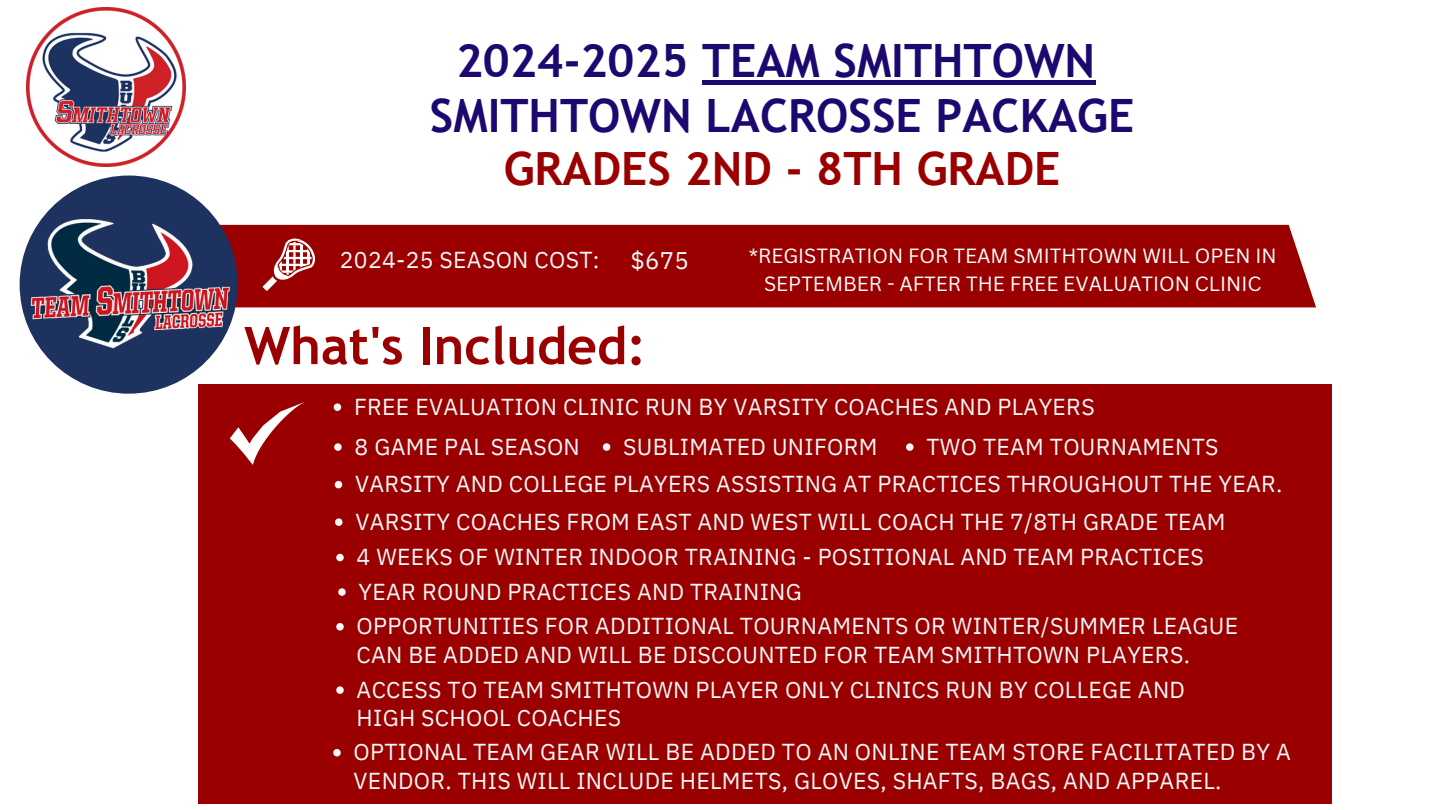
<style>
.page{position:relative;width:1440px;height:810px;background:#fff}
.page>*{position:absolute;margin:0;border:0;box-sizing:border-box;transform-origin:0 0}
.t1{font:700 52px "Trebuchet MS";color:#9a0000}
.t2{font:700 46px/53.2px "Trebuchet MS";color:#1c086f;text-align:center}
.t3{font:24px "IBM Plex Sans";color:#f6f7f9}
.t4{font:23px/28.5px "IBM Plex Sans";letter-spacing:.01em;color:#f6f7f9}
.t5{font:20px/27.8px "Canva Sans";color:#fff;text-align:center}
.s1{color:#9a0000}
</style>
<div class="page">
<div style="left:230px;top:225px;width:1086px;height:82px;background:#9a0000"></div>
<div style="left:20px;top:176px;width:218px;height:218px;background:#1e3260;border-radius:50%"></div>
<img style="left:27px;top:8px;width:158px;height:158px">
<div style="left:199px;top:384px;width:1133px;height:419px;background:#9a0000"></div>
<svg style="left:230px;top:402px;width:75px;height:63px"></svg>
<svg style="left:263px;top:239px;width:52px;height:52px"></svg>
<svg style="left:334px;top:443px;width:8px;height:8px"></svg>
<img style="left:31px;top:219px;width:199px;height:130px">
<hr style="left:702px;top:80px;width:393px;height:4px;background:#1c086f">
<svg style="left:334px;top:403px;width:7px;height:8px"></svg>
<svg style="left:336px;top:554px;width:8px;height:7px"></svg>
<svg style="left:336px;top:623px;width:8px;height:8px"></svg>
<svg style="left:333px;top:749px;width:8px;height:7px"></svg>
<svg style="left:336px;top:686px;width:8px;height:8px"></svg>
<svg style="left:338px;top:588px;width:8px;height:8px"></svg>
<svg style="left:335px;top:481px;width:7px;height:7px"></svg>
<svg style="left:603px;top:443px;width:7px;height:8px"></svg>
<svg style="left:906px;top:443px;width:8px;height:8px"></svg>
<svg style="left:335px;top:518px;width:8px;height:8px"></svg>
<p class="t2" style="left:456px;top:34px;width:641px">2024-2025 TEAM SMITHTOWN</p>
<p class="t2" style="left:430px;top:89px;width:706px">SMITHTOWN LACROSSE PACKAGE<br><span class="s1">GRADES 2ND - 8TH GRADE</span></p>
<p class="t4" style="left:340px;top:245px;width:261px">2024-25 SEASON COST:</p>
<p class="t3" style="left:630px;top:245px;width:60px">$675</p>
<h1 class="t1" style="left:244px;top:315px;width:403px">What's Included:</h1>
<p class="t5" style="left:749px;top:242px;width:530px">*REGISTRATION FOR TEAM SMITHTOWN WILL OPEN IN<br>SEPTEMBER - AFTER THE FREE EVALUATION CLINIC</p>
<h3 class="t4" style="left:354px;top:392px;width:742px">FREE EVALUATION CLINIC RUN BY VARSITY COACHES AND PLAYERS</h3>
<h2 class="t4" style="left:355px;top:432px;width:227px">8 GAME PAL SEASON</h2>
<p class="t4" style="left:623px;top:432px;width:256px">SUBLIMATED UNIFORM</p>
<p class="t4" style="left:926px;top:432px;width:294px">TWO TEAM TOURNAMENTS</p>
<p class="t4" style="left:355px;top:469px;width:929px">VARSITY AND COLLEGE PLAYERS ASSISTING AT PRACTICES THROUGHOUT THE YEAR.</p>
<p class="t4" style="left:355px;top:507px;width:872px">VARSITY COACHES FROM EAST AND WEST WILL COACH THE 7/8TH GRADE TEAM</p>
<h4 class="t4" style="left:357px;top:542px;width:849px">4 WEEKS OF WINTER INDOOR TRAINING - POSITIONAL AND TEAM PRACTICES</h4>
<p class="t4" style="left:359px;top:577px;width:445px">YEAR ROUND PRACTICES AND TRAINING</p>
<p class="t4" style="left:357px;top:611px;width:883px">OPPORTUNITIES FOR ADDITIONAL TOURNAMENTS OR WINTER/SUMMER LEAGUE<br>CAN BE ADDED AND WILL BE DISCOUNTED FOR TEAM SMITHTOWN PLAYERS.</p>
<p class="t4" style="left:357px;top:675px;width:830px">ACCESS TO TEAM SMITHTOWN PLAYER ONLY CLINICS RUN BY COLLEGE AND<br>HIGH SCHOOL COACHES</p>
<p class="t4" style="left:354px;top:737px;width:939px">OPTIONAL TEAM GEAR WILL BE ADDED TO AN ONLINE TEAM STORE FACILITATED BY A<br>VENDOR. THIS WILL INCLUDE HELMETS, GLOVES, SHAFTS, BAGS, AND APPAREL.</p>
</div>
